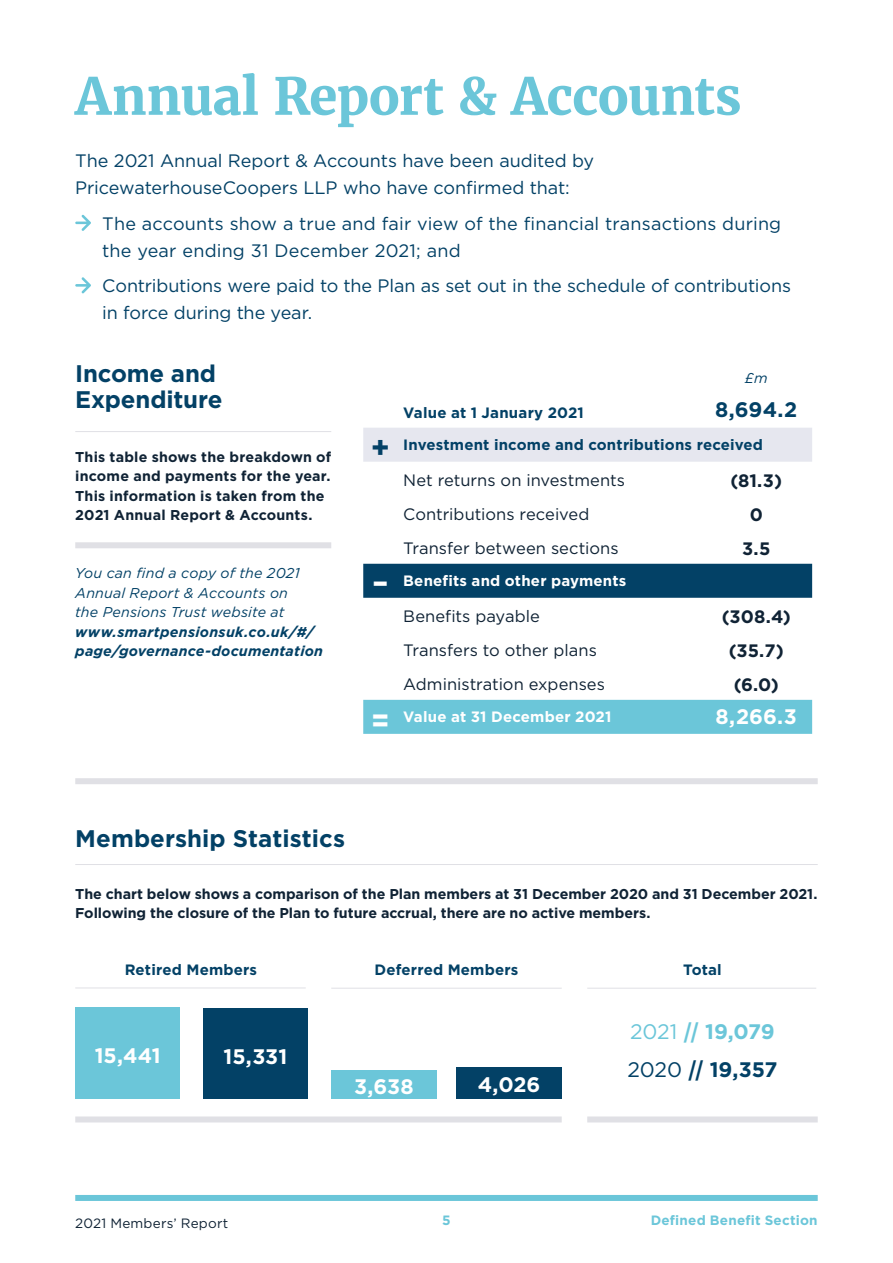
<style>
.page{position:relative;width:893px;height:1263px;background:#fff}
.page>*{position:absolute;margin:0;border:0;box-sizing:border-box;transform-origin:0 0}
.Main_Header{font:700 51px "Merriweather";letter-spacing:-.015em;color:#6bc6d9}
.t1{font:700 30px "Gotham";color:#fff}
.t2{font:700 30px "Gotham";color:#034166}
.Sub_Title{font:700 24px/26.2px "Gotham";color:#034166}
.t3{font:700 21px "Gotham";color:#fff}
.t4{font:700 21px "Gotham";letter-spacing:-.005em;color:#034166}
.t5{font:700 21px "Gotham";color:#6bc6d9}
.t6{font:18px/27px "Gotham";color:#034166}
.t7{font:700 18px "Gotham";letter-spacing:-.005em;color:#102335}
.t8{font:16.5px "Gotham";color:#102335}
.Table_header{font:700 15px "Gotham";letter-spacing:.01em;color:#034166}
.t9{font:700 15px "Gotham";letter-spacing:.01em;color:#fff}
.t10{font:700 14.25px/19.5px "Gotham";color:#102335}
.t11{font:italic 14.25px/19.5px "Gotham";letter-spacing:.01em;color:#034166}
.t12{font:700 13.5px "Gotham";letter-spacing:.015em;color:#6bc6d9}
.t13{font:13.5px "Gotham";letter-spacing:.015em;color:#102335}
.s1{font-weight:700}
.s2{font-weight:400}
.s3{font-family:"Merriweather"}
</style>
<div class="page">
<div style="left:75px;top:1195px;width:743px;height:6px;background:#6bc6d9"></div>
<div style="left:75px;top:778px;width:743px;height:6px;background:#e0e0e5"></div>
<svg style="left:75px;top:215px;width:16px;height:16px"></svg>
<svg style="left:75px;top:277px;width:16px;height:16px"></svg>
<hr style="left:75px;top:431px;width:256px;height:1px;background:#e0e0e5">
<div style="left:75px;top:542px;width:256px;height:6px;background:#e0e0e5"></div>
<div style="left:363px;top:428px;width:449px;height:34px;background:#e6e7ef"></div>
<div style="left:363px;top:564px;width:449px;height:34px;background:#034166"></div>
<div style="left:363px;top:700px;width:449px;height:34px;background:#6bc6d9"></div>
<hr style="left:75px;top:864px;width:743px;height:1px;background:#e0e0e5">
<hr style="left:587px;top:988px;width:229px;height:1px;background:#e0e0e5">
<div style="left:587px;top:1116px;width:231px;height:6px;background:#e0e0e5"></div>
<hr style="left:331px;top:988px;width:231px;height:1px;background:#e0e0e5">
<div style="left:75px;top:1116px;width:487px;height:6px;background:#e0e0e5"></div>
<div style="left:331px;top:1070px;width:105px;height:29px;background:#6bc6d9"></div>
<hr style="left:75px;top:987px;width:231px;height:1px;background:#e0e0e5">
<div style="left:75px;top:1008px;width:105px;height:91px;background:#6bc6d9"></div>
<div style="left:203px;top:1008px;width:105px;height:91px;background:#034166"></div>
<div style="left:457px;top:1067px;width:105px;height:32px;background:#034166"></div>
<p class="Main_Header" style="left:75px;top:65px;width:668px">Annual Report &amp; Accounts</p>
<p class="t6" style="left:75px;top:147px;width:520px">The 2021 Annual Report &amp; Accounts have been audited by<br>PricewaterhouseCoopers LLP who have confirmed that:</p>
<p class="t6" style="left:102px;top:210px;width:680px">The accounts show a true and fair view of the financial transactions during the year ending 31 December 2021; and</p>
<p class="t6" style="left:102px;top:272px;width:690px">Contributions were paid to the Plan as set out in the schedule of contributions in force during the year.</p>
<p class="Sub_Title" style="left:75px;top:360px;width:149px">Income and<br>Expenditure</p>
<p class="t10" style="left:75px;top:447px;width:257px">This table shows the breakdown of income and payments for the year.<br>This information is taken from the<br>2021 Annual Report &amp; Accounts.</p>
<p class="t11" style="left:75px;top:563px;width:249px">You can find a copy of the 2021<br>Annual Report &amp; Accounts on<br>the Pensions Trust website at <span class="s1">www.smartpensionsuk.co.uk/#/ page/governance-documentation</span></p>
<p class="t11" style="left:745px;top:368px;width:24px">£m</p>
<p class="Table_header" style="left:403px;top:404px;width:182px">Value at 1 January 2021</p>
<p class="t4" style="left:715px;top:398px;width:84px">8,694.2</p>
<p class="t2" style="left:371px;top:430px;width:21px">+</p>
<p class="Table_header" style="left:403px;top:436px;width:361px">Investment income and contributions received</p>
<p class="t8" style="left:403px;top:471px;width:223px">Net returns on investments</p>
<p class="t7" style="left:730px;top:470px;width:53px">(81.3)</p>
<p class="t8" style="left:403px;top:505px;width:188px">Contributions received</p>
<p class="t7" style="left:750px;top:504px;width:15px">0</p>
<p class="t8" style="left:403px;top:539px;width:217px">Transfer between sections</p>
<p class="t7" style="left:742px;top:538px;width:30px">3.5</p>
<p class="t1" style="left:372px;top:565px;width:17px">–</p>
<p class="t9" style="left:403px;top:572px;width:225px">Benefits and other payments</p>
<p class="t8" style="left:403px;top:607px;width:138px">Benefits payable</p>
<p class="t7" style="left:722px;top:606px;width:70px">(308.4)</p>
<p class="t8" style="left:403px;top:641px;width:195px">Transfers to other plans</p>
<p class="t7" style="left:729px;top:640px;width:56px">(35.7)</p>
<p class="t8" style="left:403px;top:675px;width:203px">Administration expenses</p>
<p class="t7" style="left:734px;top:674px;width:47px">(6.0)</p>
<p class="t1" style="left:371px;top:703px;width:21px">=</p>
<p class="t9" style="left:403px;top:708px;width:210px">Value at 31 December 2021</p>
<p class="t3" style="left:715px;top:705px;width:83px">8,266.3</p>
<p class="Sub_Title" style="left:75px;top:825px;width:271px">Membership Statistics</p>
<p class="t10" style="left:75px;top:884px;width:744px">The chart below shows a comparison of the Plan members at 31 December 2020 and 31 December 2021.<br>Following the closure of the Plan to future accrual, there are no active members.</p>
<p class="Table_header" style="left:125px;top:961px;width:134px">Retired Members</p>
<p class="t3" style="left:95px;top:1044px;width:67px">15,441</p>
<p class="t3" style="left:224px;top:1044px;width:65px">15,331</p>
<p class="Table_header" style="left:374px;top:961px;width:145px">Deferred Members</p>
<p class="t3" style="left:354px;top:1074px;width:61px">3,638</p>
<p class="t3" style="left:478px;top:1072px;width:64px">4,026</p>
<p class="Table_header" style="left:683px;top:961px;width:40px">Total</p>
<p class="t5" style="left:630px;top:1019px;width:146px"><span class="s2">2021</span> <span class="s3">//</span> 19,079</p>
<p class="t4" style="left:627px;top:1057px;width:152px"><span class="s2">2020</span> <span class="s3">//</span> 19,357</p>
<p class="t13" style="left:75px;top:1216px;width:155px">2021 Members’ Report</p>
<p class="t12" style="left:442px;top:1213px;width:10px">5</p>
<p class="t12" style="left:651px;top:1213px;width:168px">Defined Benefit Section</p>
</div>
